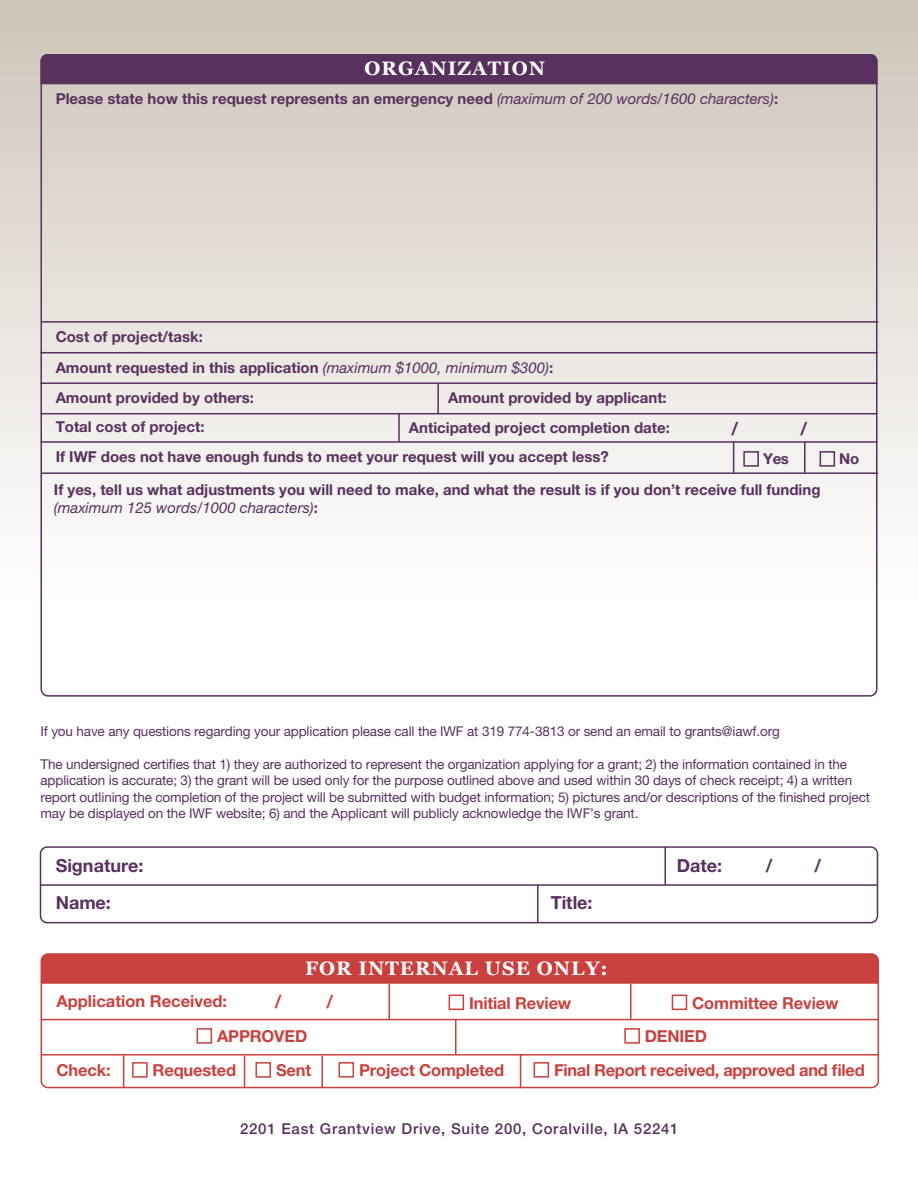
<style>
.page{position:relative;width:918px;height:1188px;background:#fff}
.page>*{position:absolute;margin:0;border:0;box-sizing:border-box;transform-origin:0 0}
.t1{font:700 19.5px "Georgia";letter-spacing:.05em;color:#fff}
.t2{font:18px "Helvetica Neue LT 75 Bd";color:#58305e}
.t3{font:18px "Helvetica Neue LT 75 Bd";color:#c9413e}
.t4{font:16.5px "Helvetica Neue LT 75 Bd";letter-spacing:-.01em;color:#c9413e}
.t5{font:15px/29.8px "Helvetica Neue LT 75 Bd";color:#58305e}
.t6{font:15px "Helvetica Neue LT 65 Md";letter-spacing:.05em;color:#58305e}
.t7{font:15px "Helvetica Neue LT 56 It";color:#58305e}
.t8{font:13.5px/16.5px "Helvetica Neue LT 55 Rm";letter-spacing:-.01em;color:#58305e}
.s1{font-family:"Helvetica Neue LT 56 It"}
.s2{font-family:"Helvetica Neue LT 75 Bd"}
</style>
<div class="page">
<div style="left:0;top:0;width:918px;height:603px;background:linear-gradient(to bottom,#cdc3b8,#fff)"></div>
<div style="left:41px;top:953px;width:838px;height:135px;border:2px solid #c9413e;border-radius:7px"></div>
<div style="left:41px;top:953px;width:837px;height:31px;background:#c9413e"></div>
<hr style="left:40px;top:382px;width:838px;height:2px;background:#58305e">
<hr style="left:40px;top:352px;width:838px;height:1px;background:#58305e">
<hr style="left:40px;top:884px;width:838px;height:2px;background:#58305e">
<hr style="left:41px;top:1054px;width:837px;height:2px;background:#c9413e">
<hr style="left:41px;top:1019px;width:837px;height:1px;background:#c9413e">
<div style="left:449px;top:995px;width:15px;height:15px;border:2px solid #c9413e"></div>
<div style="left:132px;top:1062px;width:16px;height:16px;border:2px solid #c9413e"></div>
<div style="left:255px;top:1062px;width:16px;height:16px;border:2px solid #c9413e"></div>
<div style="left:339px;top:1062px;width:15px;height:16px;border:2px solid #c9413e"></div>
<div style="left:534px;top:1062px;width:15px;height:16px;border:2px solid #c9413e"></div>
<div style="left:672px;top:995px;width:15px;height:15px;border:2px solid #c9413e"></div>
<div style="left:197px;top:1028px;width:15px;height:16px;border:2px solid #c9413e"></div>
<div style="left:624px;top:1028px;width:16px;height:16px;border:2px solid #c9413e"></div>
<hr style="left:437px;top:383px;width:2px;height:31px;background:#58305e">
<hr style="left:664px;top:847px;width:2px;height:38px;background:#58305e">
<hr style="left:537px;top:885px;width:1px;height:38px;background:#58305e">
<hr style="left:321px;top:1055px;width:2px;height:33px;background:#c9413e">
<hr style="left:520px;top:1055px;width:1px;height:33px;background:#c9413e">
<hr style="left:123px;top:1055px;width:1px;height:33px;background:#c9413e">
<hr style="left:244px;top:1055px;width:1px;height:33px;background:#c9413e">
<hr style="left:630px;top:984px;width:2px;height:35px;background:#c9413e">
<hr style="left:388px;top:984px;width:2px;height:35px;background:#c9413e">
<hr style="left:455px;top:1019px;width:1px;height:35px;background:#c9413e">
<div style="left:40px;top:846px;width:838px;height:77px;border:2px solid #58305e;border-radius:7px"></div>
<hr style="left:40px;top:413px;width:838px;height:1px;background:#58305e">
<hr style="left:40px;top:441px;width:838px;height:2px;background:#58305e">
<div style="left:743px;top:451px;width:16px;height:16px;border:2px solid #58305e"></div>
<div style="left:820px;top:451px;width:15px;height:16px;border:2px solid #58305e"></div>
<hr style="left:733px;top:442px;width:1px;height:31px;background:#58305e">
<hr style="left:398px;top:414px;width:2px;height:28px;background:#58305e">
<hr style="left:804px;top:442px;width:2px;height:31px;background:#58305e">
<div style="left:40px;top:54px;width:838px;height:30px;background:#58305e"></div>
<hr style="left:41px;top:472px;width:837px;height:2px;background:#58305e">
<hr style="left:41px;top:321px;width:837px;height:2px;background:#58305e">
<h1 class="t1" style="left:365px;top:53px;width:182px">ORGANIZATION</h1>
<p class="t5" style="left:56px;top:83px;width:724px">Please state how this request represents an emergency need <span class="s1">(maximum of 200 words/1600 characters)</span>:</p>
<p class="t5" style="left:56px;top:322px;width:149px">Cost of project/task:</p>
<p class="t5" style="left:56px;top:352px;width:499px">Amount requested in this application <span class="s1">(maximum $1000, minimum $300)</span>:</p>
<p class="t5" style="left:56px;top:382px;width:200px">Amount provided by others:</p>
<p class="t5" style="left:448px;top:383px;width:220px">Amount provided by applicant:</p>
<p class="t5" style="left:56px;top:412px;width:150px">Total cost of project:</p>
<h2 class="t2" style="left:732px;top:417px;width:8px">/</h2>
<h2 class="t2" style="left:801px;top:417px;width:8px">/</h2>
<p class="t5" style="left:56px;top:412px;width:616px;text-indent:353px">Anticipated project completion date:<br>If IWF does not have enough funds to meet your request will you accept less?</p>
<p class="t5" style="left:54px;top:474px;width:768px">If yes, tell us what adjustments you will need to make, and what the result is if you don’t receive full funding</p>
<p class="t7" style="left:54px;top:499px;width:265px">(maximum 125 words/1000 characters)<span class="s2">:</span></p>
<p class="t5" style="left:763px;top:443px;width:27px">Yes</p>
<p class="t5" style="left:839px;top:443px;width:21px">No</p>
<p class="t8" style="left:40px;top:722px;width:741px">If you have any questions regarding your application please call the IWF at 319 774-3813 or send an email to grants@iawf.org</p>
<p class="t8" style="left:40px;top:755px;width:831px">The undersigned certifies that 1) they are authorized to represent the organization applying for a grant; 2) the information contained in the application is accurate; 3) the grant will be used only for the purpose outlined above and used within 30 days of check receipt; 4) a written report outlining the completion of the project will be submitted with budget information; 5) pictures and/or descriptions of the finished project may be displayed on the IWF website; 6) and the Applicant will publicly acknowledge the IWF’s grant.</p>
<h2 class="t2" style="left:56px;top:854px;width:89px">Signature:</h2>
<h2 class="t2" style="left:677px;top:854px;width:47px">Date:</h2>
<h2 class="t2" style="left:56px;top:892px;width:57px">Name:</h2>
<h2 class="t2" style="left:551px;top:892px;width:43px">Title:</h2>
<h1 class="t1" style="left:305px;top:953px;width:304px">FOR INTERNAL USE ONLY:</h1>
<h2 class="t2" style="left:766px;top:854px;width:8px">/</h2>
<h2 class="t2" style="left:814px;top:854px;width:8px">/</h2>
<p class="t4" style="left:56px;top:991px;width:172px">Application Received:</p>
<h2 class="t3" style="left:275px;top:990px;width:8px">/</h2>
<h2 class="t3" style="left:327px;top:990px;width:8px">/</h2>
<p class="t4" style="left:469px;top:992px;width:104px">Initial Review</p>
<p class="t4" style="left:692px;top:992px;width:148px">Committee Review</p>
<p class="t4" style="left:56px;top:1060px;width:56px">Check:</p>
<p class="t4" style="left:217px;top:1026px;width:92px">APPROVED</p>
<p class="t4" style="left:645px;top:1026px;width:64px">DENIED</p>
<p class="t4" style="left:153px;top:1060px;width:85px">Requested</p>
<p class="t4" style="left:276px;top:1060px;width:37px">Sent</p>
<p class="t4" style="left:359px;top:1060px;width:147px">Project Completed</p>
<p class="t4" style="left:554px;top:1060px;width:312px">Final Report received, approved and filed</p>
<p class="t6" style="left:240px;top:1120px;width:440px">2201 East Grantview Drive, Suite 200, Coralville, IA 52241</p>
</div>
